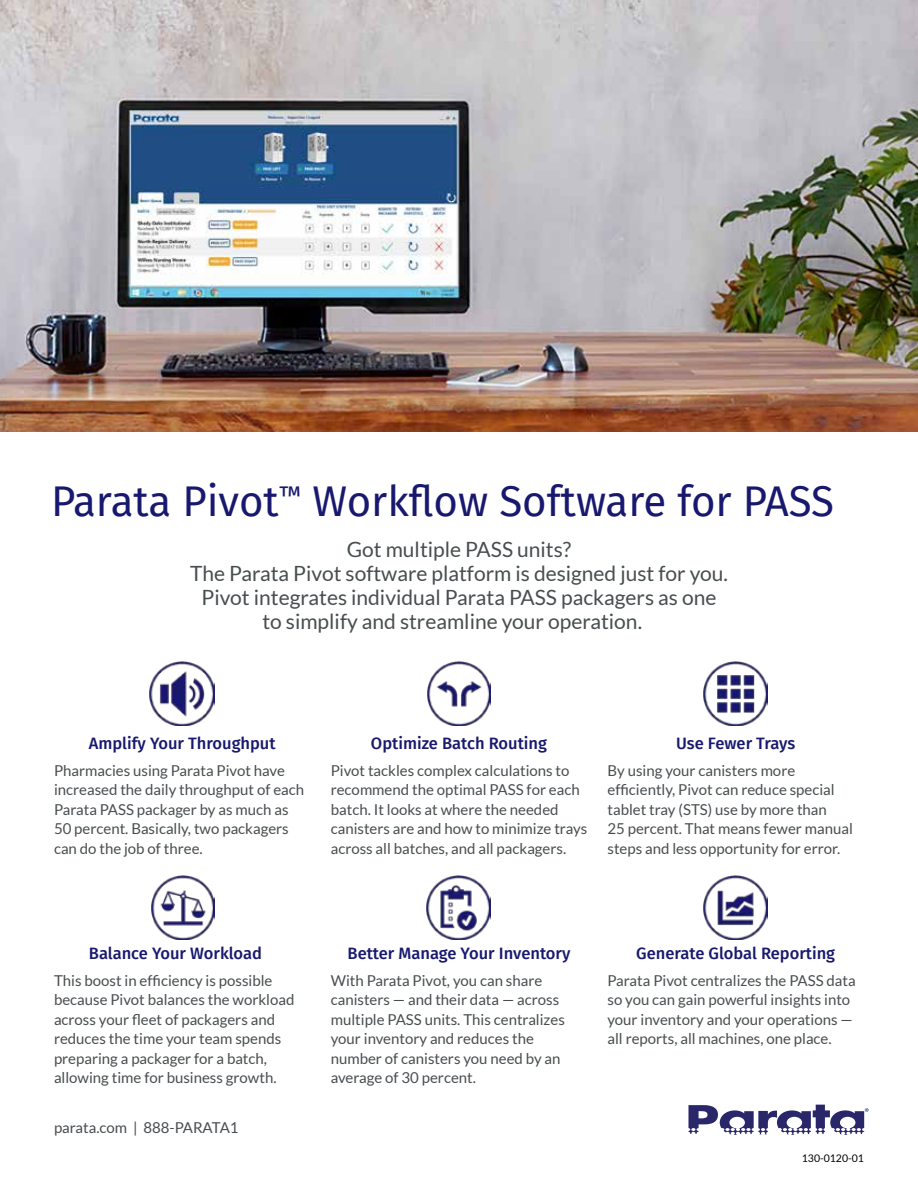
<style>
.page{position:relative;width:918px;height:1188px;background:#fff}
.page>*{position:absolute;margin:0;border:0;box-sizing:border-box;transform-origin:0 0}
.t1{font:42px "Fira Sans";color:#18186f}
.t2{font:21px "Lato";color:#484d4f}
.t3{font:500 16.5px "Fira Sans";color:#18186f}
.t4{font:15px/19.5px "Lato";color:#484d4f}
.t5{font:10.5px "Lato";color:#000}
</style>
<div class="page">
<svg style="left:689px;top:1105px;width:179px;height:30px"></svg>
<img style="left:151px;top:875px;width:64px;height:64px">
<img style="left:427px;top:662px;width:64px;height:64px">
<img style="left:150px;top:661px;width:65px;height:65px">
<img style="left:427px;top:875px;width:64px;height:64px">
<img style="left:703px;top:662px;width:64px;height:64px">
<img style="left:703px;top:875px;width:65px;height:65px">
<img style="left:0;top:0;width:918px;height:432px">
<h1 class="t1" style="left:51px;top:470px;width:785px">Parata Pivot<sup>™</sup> Workflow Software for PASS</h1>
<h2 class="t2" style="left:347px;top:538px;width:226px">Got multiple PASS units?</h2>
<h2 class="t2" style="left:190px;top:562px;width:540px">The Parata Pivot software platform is designed just for you.</h2>
<h2 class="t2" style="left:202px;top:586px;width:516px">Pivot integrates individual Parata PASS packagers as one</h2>
<h2 class="t2" style="left:262px;top:610px;width:381px">to simplify and streamline your operation.</h2>
<p class="t3" style="left:89px;top:730px;width:188px">Amplify Your Throughput</p>
<p class="t4" style="left:54px;top:760px;width:252px">Pharmacies using Parata Pivot have increased the daily throughput of each Parata PASS packager by as much as 50 percent. Basically, two packagers can do the job of three.</p>
<p class="t3" style="left:371px;top:730px;width:178px">Optimize Batch Routing</p>
<p class="t4" style="left:331px;top:760px;width:258px">Pivot tackles complex calculations to recommend the optimal PASS for each batch. It looks at where the needed canisters are and how to minimize trays across all batches, and all packagers.</p>
<p class="t3" style="left:676px;top:730px;width:121px">Use Fewer Trays</p>
<p class="t4" style="left:608px;top:760px;width:247px">By using your canisters more efficiently, Pivot can reduce special tablet tray (STS) use by more than<br>25 percent. That means fewer manual steps and less opportunity for error.</p>
<p class="t3" style="left:89px;top:940px;width:175px">Balance Your Workload</p>
<p class="t4" style="left:54px;top:970px;width:242px">This boost in efficiency is possible because Pivot balances the workload across your fleet of packagers and reduces the time your team spends preparing a packager for a batch, allowing time for business growth.</p>
<p class="t4" style="left:54px;top:1118px;width:186px">parata.com | 888-PARATA1</p>
<p class="t3" style="left:348px;top:940px;width:224px">Better Manage Your Inventory</p>
<p class="t4" style="left:331px;top:970px;width:236px">With Parata Pivot, you can share canisters — and their data — across multiple PASS units. This centralizes your inventory and reduces the number of canisters you need by an average of 30 percent.</p>
<p class="t3" style="left:636px;top:940px;width:200px">Generate Global Reporting</p>
<p class="t4" style="left:608px;top:970px;width:250px">Parata Pivot centralizes the PASS data so you can gain powerful insights into your inventory and your operations — all reports, all machines, one place.</p>
<p class="t5" style="left:802px;top:1152px;width:64px">130-0120-01</p>
</div>
